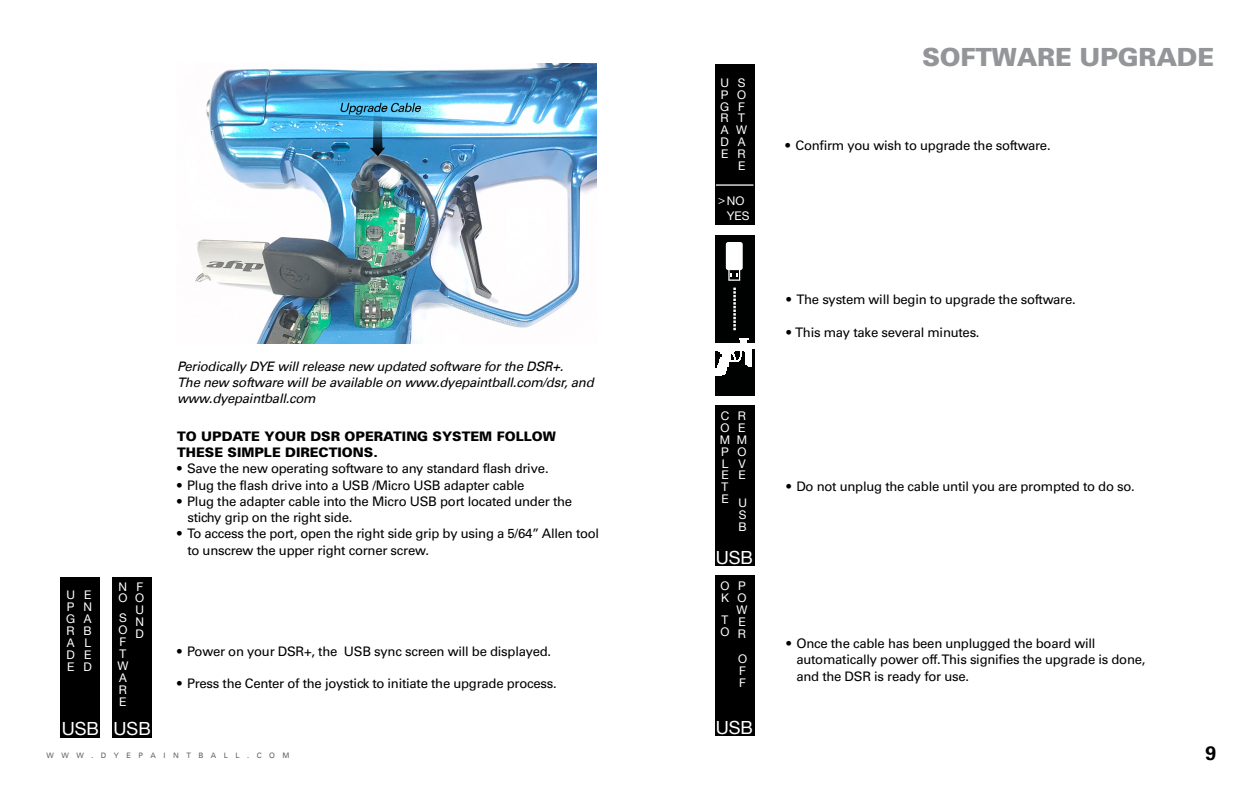
<style>
.page{position:relative;width:1260px;height:788px;background:#fff}
.page>*{position:absolute;margin:0;border:0;box-sizing:border-box;transform-origin:0 0}
.t1{font:900 25px "Univers";letter-spacing:-.01em;color:#939598}
.t2{font:700 19.5px "Univers";color:#000}
.t3{font:18.12px "Helvetica Neue";color:#fff}
.t4{font:13.12px/16.2px "Univers";letter-spacing:-.02em;color:#000}
.t5{font:italic 13.12px/16.2px "Univers LT";letter-spacing:-.02em;color:#000}
.t6{font:900 13.12px/16.2px "Univers";color:#000}
.t7{font:11.88px/11.9px "Helvetica Neue";color:#fff}
.t8{font:7.5px "Univers LT";letter-spacing:1em;color:#626466}
</style>
<div class="page">
<img style="left:195px;top:64px;width:401px;height:279px">
<div style="left:715px;top:65px;width:40px;height:160px;background:#000"></div>
<hr style="left:716px;top:184px;width:37px;height:2px;background:#fff">
<div style="left:60px;top:577px;width:40px;height:160px;background:#000"></div>
<div style="left:715px;top:575px;width:40px;height:160px;background:#000"></div>
<div style="left:715px;top:405px;width:40px;height:160px;background:#000"></div>
<div style="left:112px;top:577px;width:40px;height:160px;background:#000"></div>
<div style="left:715px;top:235px;width:40px;height:160px;background:#000101"></div>
<svg style="left:715px;top:338px;width:40px;height:38px"></svg>
<svg style="left:733px;top:287px;width:3px;height:43px"></svg>
<svg style="left:726px;top:242px;width:17px;height:39px"></svg>
<p class="t7" style="left:66px;top:589px;width:11px;text-align:justify">U P G R A D E</p>
<p class="t7" style="left:83px;top:589px;width:10px;text-align:justify">E N A B L E D</p>
<p class="t7" style="left:118px;top:581px;width:11px">N<br>O</p>
<p class="t7" style="left:117px;top:612px;width:13px">S<br>O<br>F<br>T<br>W<br>A<br>R<br>E</p>
<p class="t7" style="left:135px;top:581px;width:11px;text-align:justify">F O U N D</p>
<p class="t5" style="left:177px;top:358px;width:418px">Periodically DYE will release new updated software for the DSR+.<br>The new software will be available on www.dyepaintball.com/dsr, and www.dyepaintball.com</p>
<p class="t6" style="left:177px;top:427px;width:380px">TO UPDATE YOUR DSR OPERATING SYSTEM FOLLOW<br>THESE SIMPLE DIRECTIONS.</p>
<p class="t4" style="left:177px;top:460px;width:373px">• Save the new operating software to any standard flash drive.</p>
<p class="t4" style="left:177px;top:477px;width:349px">• Plug the flash drive into a USB /Micro USB adapter cable</p>
<p class="t4" style="left:187px;top:493px;width:386px;text-indent:-10px">• Plug the adapter cable into the Micro USB port located under the stichy grip on the right side.</p>
<p class="t4" style="left:187px;top:525px;width:413px;text-indent:-10px">• To access the port, open the right side grip by using a 5/64” Allen tool to unscrew the upper right corner screw.</p>
<p class="t4" style="left:177px;top:643px;width:376px">• Power on your DSR+, the USB sync screen will be displayed.</p>
<p class="t4" style="left:177px;top:675px;width:381px">• Press the Center of the joystick to initiate the upgrade process.</p>
<p class="t7" style="left:720px;top:77px;width:11px;text-align:justify">U P G R A D E</p>
<p class="t7" style="left:736px;top:77px;width:13px">S<br>O<br>F<br>T<br>W<br>A<br>R<br>E</p>
<p class="t7" style="left:727px;top:193px;width:24px;line-height:15px;text-indent:-9px">&gt;NO<br>YES</p>
<p class="t7" style="left:720px;top:410px;width:12px">C<br>O<br>M<br>P<br>L<br>E<br>T<br>E</p>
<p class="t7" style="left:737px;top:410px;width:12px">R<br>E<br>M<br>O<br>V<br>E</p>
<p class="t7" style="left:738px;top:497px;width:10px;text-align:justify">U S B</p>
<h3 class="t3" style="left:716px;top:544px;width:39px">USB</h3>
<p class="t7" style="left:720px;top:580px;width:11px">O<br>K</p>
<p class="t7" style="left:720px;top:614px;width:11px">T<br>O</p>
<p class="t7" style="left:736px;top:580px;width:13px">P<br>O<br>W<br>E<br>R</p>
<p class="t7" style="left:738px;top:653px;width:11px;text-align:justify">O F F</p>
<h3 class="t3" style="left:62px;top:715px;width:39px">USB</h3>
<h3 class="t3" style="left:716px;top:714px;width:39px">USB</h3>
<h3 class="t3" style="left:114px;top:715px;width:39px">USB</h3>
<h1 class="t1" style="left:922px;top:41px;width:294px">SOFTWARE UPGRADE</h1>
<p class="t4" style="left:786px;top:137px;width:267px">• Confirm you wish to upgrade the software.</p>
<p class="t4" style="left:786px;top:291px;width:291px">• The system will begin to upgrade the software.</p>
<p class="t4" style="left:786px;top:324px;width:195px">• This may take several minutes.</p>
<p class="t4" style="left:786px;top:478px;width:350px">• Do not unplug the cable until you are prompted to do so.</p>
<p class="t4" style="left:796px;top:635px;width:351px;text-indent:-10px">• Once the cable has been unplugged the board will automatically power off. This signifies the upgrade is done, and the DSR is ready for use.</p>
<p class="t8" style="left:46px;top:751px;width:245px">WWW.DYEPAINTBALL.COM</p>
<h2 class="t2" style="left:1206px;top:740px;width:12px">9</h2>
</div>
